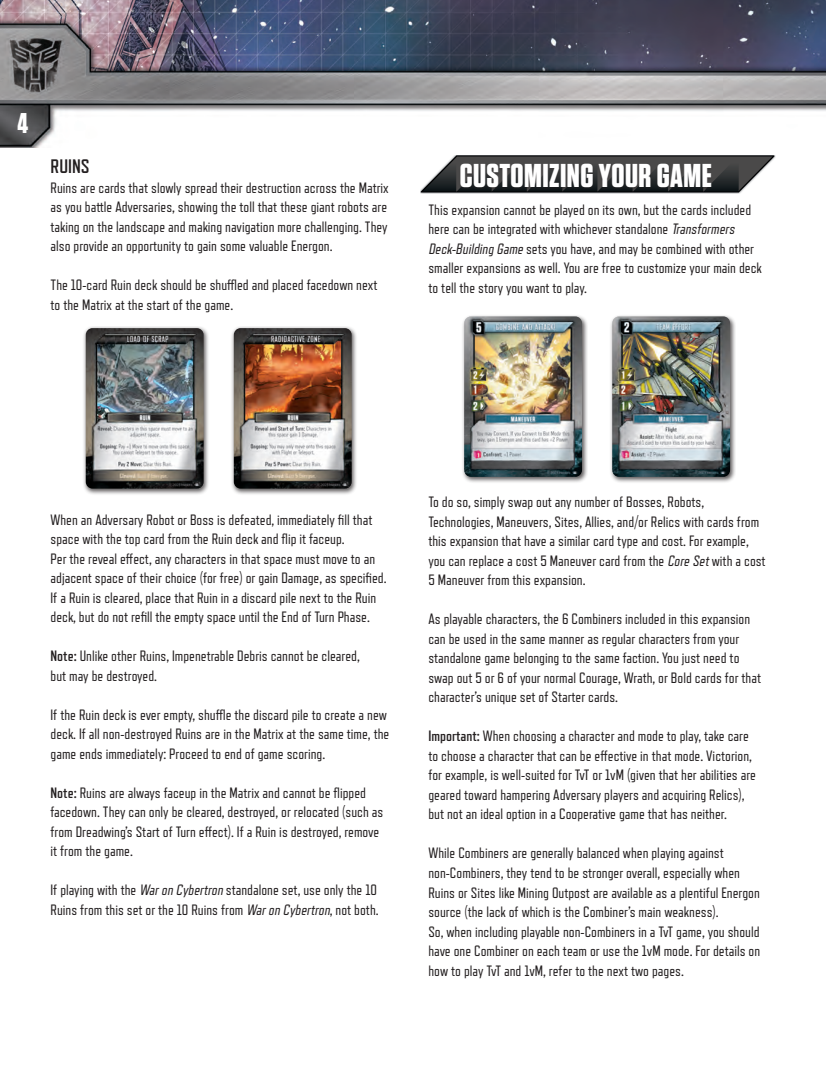
<style>
.page{position:relative;width:826px;height:1072px;background:#fff}
.page>*{position:absolute;margin:0;border:0;box-sizing:border-box;transform-origin:0 0}
.t1{font:700 33px "Tungsten";letter-spacing:.015em;color:#fff}
.t2{font:700 28.5px "Tungsten";color:#fff}
.t3{font:700 19.5px "Refrigerator Deluxe";color:#231f20}
.t4{font:15px/19.5px "Refrigerator Deluxe";color:#231f20}
.s1{font-style:italic}
.s2{font-weight:700}
</style>
<div class="page">
<img style="left:0;top:0;width:825px;height:147px">
<div style="left:82px;top:325px;width:127px;height:170px;background:#231f20;opacity:.75"></div>
<img style="left:86px;top:328px;width:117px;height:160px">
<div style="left:230px;top:325px;width:127px;height:170px;background:#231f20;opacity:.75"></div>
<img style="left:234px;top:328px;width:117px;height:160px">
<div style="left:460px;top:314px;width:127px;height:169px;background:#231f20;opacity:.75"></div>
<img style="left:464px;top:316px;width:117px;height:161px">
<div style="left:608px;top:314px;width:127px;height:169px;background:#231f20;opacity:.75"></div>
<img style="left:612px;top:316px;width:117px;height:161px">
<img style="left:420px;top:155px;width:354px;height:38px">
<div style="left:458px;top:163px;width:254px;height:27px;background:#231f20;opacity:.45"></div>
<h2 class="t2" style="left:17px;top:107px;width:12px">4</h2>
<h3 class="t3" style="left:50px;top:156px;width:41px">RUINS</h3>
<p class="t4" style="left:50px;top:178px;width:339px;text-align:justify">Ruins are cards that slowly spread their destruction across the Matrix as you battle Adversaries, showing the toll that these giant robots are taking on the landscape and making navigation more challenging. They also provide an opportunity to gain some valuable Energon.</p>
<p class="t4" style="left:50px;top:275px;width:328px">The 10-card Ruin deck should be shuffled and placed facedown next to the Matrix at the start of the game.</p>
<h1 class="t1" style="left:459px;top:158px;width:253px">CUSTOMIZING YOUR GAME</h1>
<p class="t4" style="left:428px;top:200px;width:334px">This expansion cannot be played on its own, but the cards included here can be integrated with whichever standalone <span class="s1">Transformers Deck-Building Game</span> sets you have, and may be combined with other smaller expansions as well. You are free to customize your main deck to tell the story you want to play.</p>
<p class="t4" style="left:50px;top:509px;width:337px">When an Adversary Robot or Boss is defeated, immediately fill that space with the top card from the Ruin deck and flip it faceup.<br>Per the reveal effect, any characters in that space must move to an adjacent space of their choice (for free) or gain Damage, as specified.<br>If a Ruin is cleared, place that Ruin in a discard pile next to the Ruin deck, but do not refill the empty space until the End of Turn Phase.</p>
<p class="t4" style="left:50px;top:646px;width:310px"><span class="s2">Note:</span> Unlike other Ruins, Impenetrable Debris cannot be cleared, but may be destroyed.</p>
<p class="t4" style="left:50px;top:704px;width:340px">If the Ruin deck is ever empty, shuffle the discard pile to create a new deck. If all non-destroyed Ruins are in the Matrix at the same time, the game ends immediately: Proceed to end of game scoring.</p>
<p class="t4" style="left:50px;top:782px;width:334px"><span class="s2">Note:</span> Ruins are always faceup in the Matrix and cannot be flipped facedown. They can only be cleared, destroyed, or relocated (such as from Dreadwing’s Start of Turn effect). If a Ruin is destroyed, remove it from the game.</p>
<p class="t4" style="left:50px;top:880px;width:329px">If playing with the <span class="s1">Waron Cybertron</span> standalone set, use only the 10<br>Ruins from this set or the 10 Ruins from <span class="s1">Waron Cybertron</span>, not both.</p>
<p class="t4" style="left:428px;top:492px;width:338px">To do so, simply swap out any number of Bosses, Robots, Technologies, Maneuvers, Sites, Allies, and/or Relics with cards from this expansion that have a similar card type and cost. For example, you can replace a cost 5 Maneuver card from the <span class="s1">Core Set</span>with a cost 5 Maneuver from this expansion.</p>
<p class="t4" style="left:428px;top:609px;width:334px">As playable characters, the 6 Combiners included in this expansion can be used in the same manner as regular characters from your standalone game belonging to the same faction. You just need to swap out 5 or 6 of your normal Courage, Wrath, or Bold cards for that character’s unique set of Starter cards.</p>
<p class="t4" style="left:428px;top:726px;width:329px"><span class="s2">Important:</span> When choosing a character and mode to play, take care to choose a character that can be effective in that mode. Victorion, for example, is well-suited for TvT or 1vM (given that her abilities are geared toward hampering Adversary players and acquiring Relics), but not an ideal option in a Cooperative game that has neither.</p>
<p class="t4" style="left:428px;top:843px;width:333px">While Combiners are generally balanced when playing against non-Combiners, they tend to be stronger overall, especially when Ruins or Sites like Mining Outpost are available as a plentiful Energon source (the lack of which is the Combiner’s main weakness).<br>So, when including playable non-Combiners in a TvT game, you should have one Combiner on each team or use the 1vM mode. For details on how to play TvT and 1vM, refer to the next two pages.</p>
</div>
